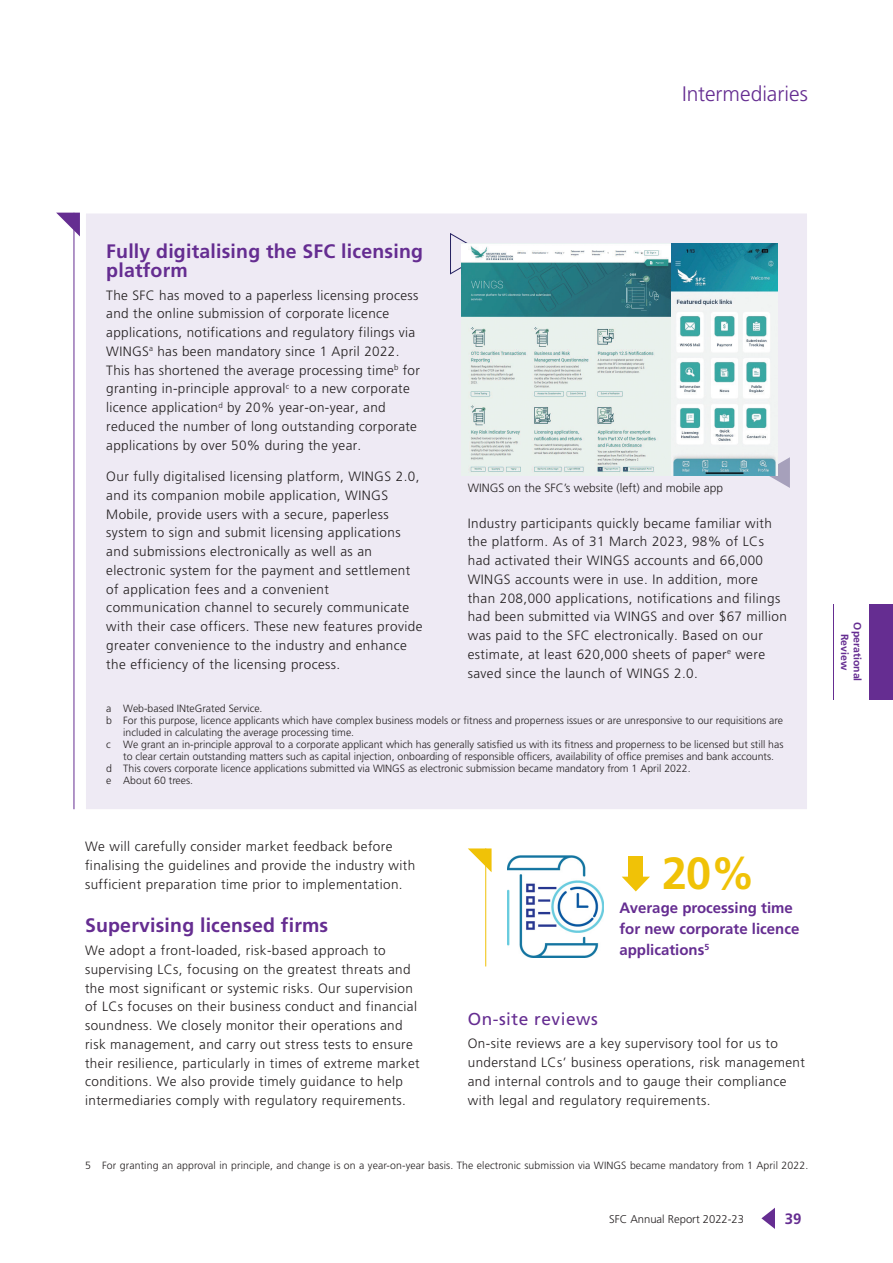
<style>
.page{position:relative;width:893px;height:1263px;background:#fff}
.page>*{position:absolute;margin:0;border:0;box-sizing:border-box;transform-origin:0 0}
.t1{font:700 45px "Frutiger LT Std";color:#f0c207}
.t2{font:300 21px "Frutiger LT Std";color:#652d91}
.t3{font:700 19.5px/18.8px "Frutiger LT Std";letter-spacing:.01em;color:#652d91}
.t4{font:17.25px "Frutiger LT Std";letter-spacing:.03em;color:#652d91}
.t5{font:700 15px/21px "Frutiger LT Std";color:#652d91}
.t6{font:300 13.5px/18.8px "Frutiger LT Std";letter-spacing:.03em;color:#231f20}
.t7{font:300 12px "Frutiger LT Std";color:#231f20}
.t8{font:300 11.25px "Frutiger LT Std";color:#231f20}
.t9{font:300 10.5px "Frutiger LT Std";color:#231f20}
.t10{font:700 10.5px/12.6px "Frutiger LT Std";color:#652d91;text-align:center}
</style>
<div class="page">
<svg style="left:761px;top:1208px;width:14px;height:21px"></svg>
<hr style="left:833px;top:604px;width:1px;height:96px;background:#652d91">
<div style="left:869px;top:604px;width:24px;height:96px;background:#652d91"></div>
<div style="left:85px;top:213px;width:723px;height:597px;background:#eeeaf4;border:1px solid #fff"></div>
<hr style="left:74px;top:213px;width:1px;height:596px;background:#652d91">
<svg style="left:56px;top:213px;width:24px;height:23px"></svg>
<svg style="left:763px;top:457px;width:27px;height:31px"></svg>
<svg style="left:450px;top:233px;width:18px;height:42px"></svg>
<img style="left:461px;top:244px;width:317px;height:231px">
<hr style="left:485px;top:848px;width:1px;height:118px;background:#f0c207">
<svg style="left:468px;top:848px;width:24px;height:24px"></svg>
<svg style="left:622px;top:877px;width:28px;height:14px"></svg>
<div style="left:628px;top:856px;width:15px;height:25px;background:#f0c207"></div>
<img style="left:508px;top:856px;width:95px;height:102px">
<h2 class="t2" style="left:682px;top:82px;width:127px">Intermediaries</h2>
<h1 class="t3" style="left:106px;top:242px;width:318px">Fully digitalising the SFC licensing platform</h1>
<p class="t6" style="left:106px;top:286px;width:315px">The SFC has moved to a paperless licensing process and the online submission of corporate licence applications, notifications and regulatory filings via WINGS<sup>a</sup> has been mandatory since 1 April 2022.<br>This has shortened the average processing time<sup>b</sup> for granting in-principle approval<sup>c</sup> to a new corporate licence application<sup>d</sup> by 20% year-on-year, and reduced the number of long outstanding corporate applications by over 50% during the year.</p>
<p class="t6" style="left:106px;top:467px;width:318px">Our fully digitalised licensing platform, WINGS 2.0, and its companion mobile application, WINGS Mobile, provide users with a secure, paperless system to sign and submit licensing applications and submissions electronically as well as an electronic system for the payment and settlement of application fees and a convenient communication channel to securely communicate with their case officers. These new features provide greater convenience to the industry and enhance the efficiency of the licensing process.</p>
<p class="t7" style="left:468px;top:481px;width:257px">WINGS on the SFC’s website (left) and mobile app</p>
<p class="t6" style="left:468px;top:514px;width:321px">Industry participants quickly became familiar with the platform. As of 31 March 2023, 98% of LCs had activated their WINGS accounts and 66,000<br>WINGS accounts were in use. In addition, more than 208,000 applications, notifications and filings had been submitted via WINGS and over $67 million was paid to the SFC electronically. Based on our estimate, at least 620,000 sheets of paper<sup>e</sup> were saved since the launch of WINGS 2.0.</p>
<p class="t9" style="left:106px;top:702px;width:158px">a Web-based INteGrated Service.</p>
<p class="t9" style="left:106px;top:714px;width:678px">b For this purpose, licence applicants which have complex business models or fitness and properness issues or are unresponsive to our requisitions are</p>
<p class="t9" style="left:123px;top:726px;width:232px">included in calculating the average processing time.</p>
<p class="t9" style="left:106px;top:738px;width:679px">c We grant an in-principle approval to a corporate applicant which has generally satisfied us with its fitness and properness to be licensed but still has</p>
<p class="t9" style="left:123px;top:750px;width:652px">to clear certain outstanding matters such as capital injection, onboarding of responsible officers, availability of office premises and bank accounts.</p>
<p class="t9" style="left:106px;top:762px;width:586px">d This covers corporate licence applications submitted via WINGS as electronic submission became mandatory from 1 April 2022.</p>
<p class="t9" style="left:106px;top:774px;width:88px">e About 60 trees.</p>
<p class="t6" style="left:85px;top:837px;width:332px">We will carefully consider market feedback before finalising the guidelines and provide the industry with sufficient preparation time prior to implementation.</p>
<h1 class="t3" style="left:85px;top:916px;width:245px">Supervising licensed firms</h1>
<p class="t6" style="left:85px;top:941px;width:336px">We adopt a front-loaded, risk-based approach to supervising LCs, focusing on the greatest threats and the most significant or systemic risks. Our supervision of LCs focuses on their business conduct and financial soundness. We closely monitor their operations and risk management, and carry out stress tests to ensure their resilience, particularly in times of extreme market conditions. We also provide timely guidance to help intermediaries comply with regulatory requirements.</p>
<h1 class="t1" style="left:662px;top:846px;width:95px">20%</h1>
<h1 class="t5" style="left:619px;top:898px;width:182px">Average processing time for new corporate licence applications<sup>5</sup></h1>
<h1 class="t4" style="left:468px;top:1009px;width:131px">On-site reviews</h1>
<p class="t6" style="left:468px;top:1034px;width:339px">On-site reviews are a key supervisory tool for us to understand LCs’ business operations, risk management and internal controls and to gauge their compliance with legal and regulatory requirements.</p>
<p class="t9" style="left:85px;top:1159px;width:725px">5 For granting an approval in principle, and change is on a year-on-year basis. The electronic submission via WINGS became mandatory from 1 April 2022.</p>
<p class="t8" style="left:609px;top:1212px;width:137px">SFC Annual Report 2022-23</p>
<p class="t5" style="left:785px;top:1208px;width:18px">39</p>
<p class="t10" style="left:864px;top:622px;width:60px;rotate:90deg">Operational<br>Review</p>
</div>
